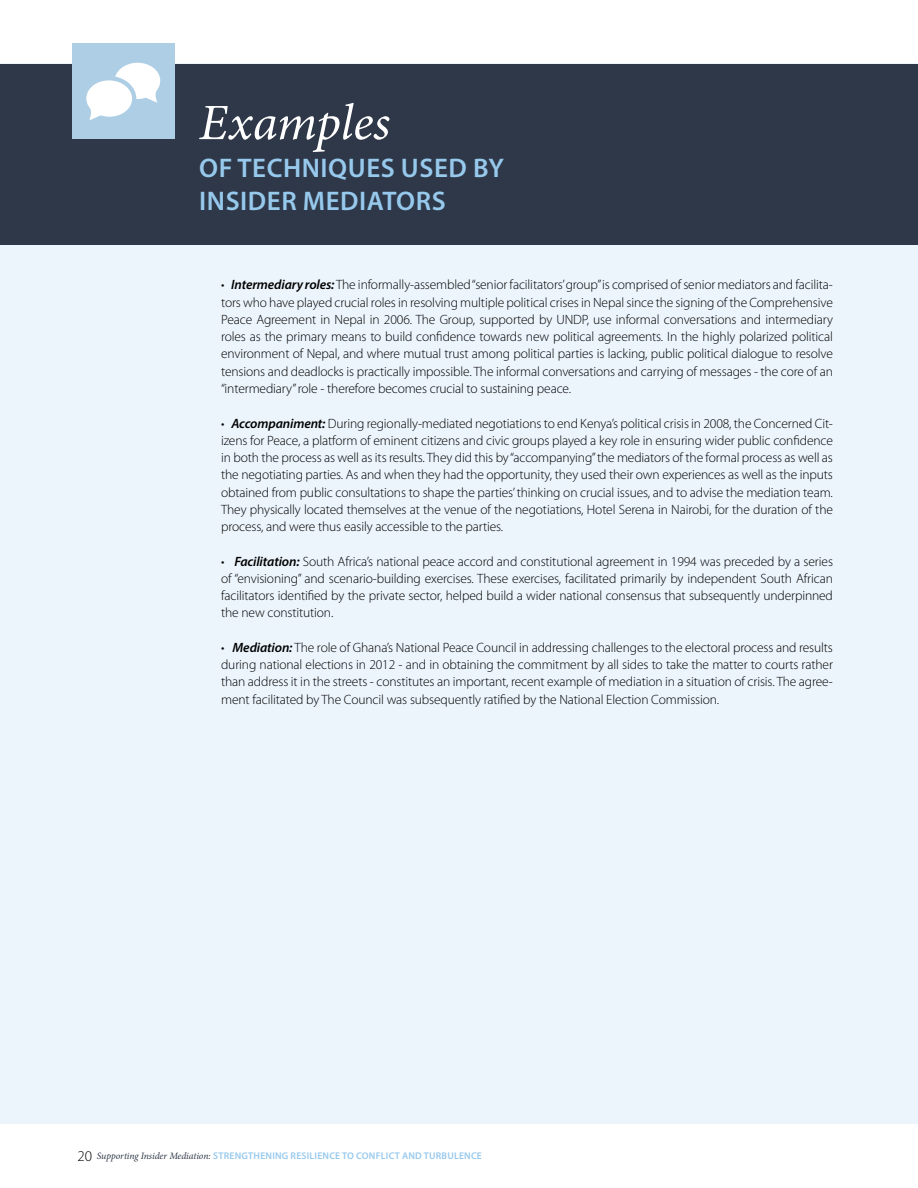
<style>
.page{position:relative;width:918px;height:1188px;background:#fff}
.page>*{position:absolute;margin:0;border:0;box-sizing:border-box;transform-origin:0 0}
.t1{font:italic 51px "Minion Pro";letter-spacing:-.01em;color:#fff}
.t2{font:600 27px/33px "Myriad Pro";letter-spacing:.02em;color:#97c9ed}
.t3{font:300 13.5px/17.2px "Myriad Pro";letter-spacing:-.01em;color:#000;text-align:justify}
.t4{font:600 9.75px "Myriad Pro";letter-spacing:.02em;color:#97c9ed}
.s1{font-weight:600;font-style:italic}
.s2{font-weight:300;font-size:15px;color:#000}
.s3{font-family:"Minion Pro";font-weight:400;font-style:italic;color:#2e3848}
</style>
<div class="page">
<div style="left:0;top:64px;width:918px;height:1060px;background:#ecf5fc"></div>
<div style="left:0;top:64px;width:918px;height:180px;background:#2e3848"></div>
<div style="left:72px;top:44px;width:102px;height:95px;background:#adcee4"></div>
<svg style="left:86px;top:62px;width:74px;height:58px"></svg>
<h1 class="t1" style="left:199px;top:88px;width:193px">Examples</h1>
<h2 class="t2" style="left:199px;top:151px;width:306px">OF TECHNIQUES USED BY<br>INSIDER MEDIATORS</h2>
<p class="t3" style="left:221px;top:277px;width:613px">• <span class="s1">Intermediary roles:</span> The informally-assembled “senior facilitators’ group” is comprised of senior mediators and facilita&shy;tors who have played crucial roles in resolving multiple political crises in Nepal since the signing of the Comprehensive Peace Agreement in Nepal in 2006. The Group, supported by UNDP, use informal conversations and intermediary roles as the primary means to build confidence towards new political agreements. In the highly polarized political environment of Nepal, and where mutual trust among political parties is lacking, public political dialogue to resolve tensions and deadlocks is practically impossible. The informal conversations and carrying of messages - the core of an “intermediary” role - therefore becomes crucial to sustaining peace.</p>
<p class="t3" style="left:221px;top:415px;width:613px">• <span class="s1">Accompaniment:</span> During regionally-mediated negotiations to end Kenya’s political crisis in 2008, the Concerned Cit&shy;izens for Peace, a platform of eminent citizens and civic groups played a key role in ensuring wider public confidence in both the process as well as its results. They did this by “accompanying” the mediators of the formal process as well as the negotiating parties. As and when they had the opportunity, they used their own experiences as well as the inputs obtained from public consultations to shape the parties’ thinking on crucial issues, and to advise the mediation team.<br>They physically located themselves at the venue of the negotiations, Hotel Serena in Nairobi, for the duration of the process, and were thus easily accessible to the parties.</p>
<p class="t3" style="left:221px;top:553px;width:613px">• <span class="s1">Facilitation:</span> South Africa’s national peace accord and constitutional agreement in 1994 was preceded by a series of “envisioning” and scenario-building exercises. These exercises, facilitated primarily by independent South African facilitators identified by the private sector, helped build a wider national consensus that subsequently underpinned the new constitution.</p>
<p class="t3" style="left:221px;top:639px;width:613px">• <span class="s1">Mediation:</span> The role of Ghana’s National Peace Council in addressing challenges to the electoral process and results during national elections in 2012 - and in obtaining the commitment by all sides to take the matter to courts rather than address it in the streets - constitutes an important, recent example of mediation in a situation of crisis. The agree&shy;ment facilitated by The Council was subsequently ratified by the National Election Commission.</p>
<p class="t4" style="left:78px;top:1150px;width:406px"><span class="s2">20</span> <span class="s3">Supporting Insider Mediation:</span> STRENGTHENING RESILIENCE TO CONFLICT AND TURBULENCE</p>
</div>
